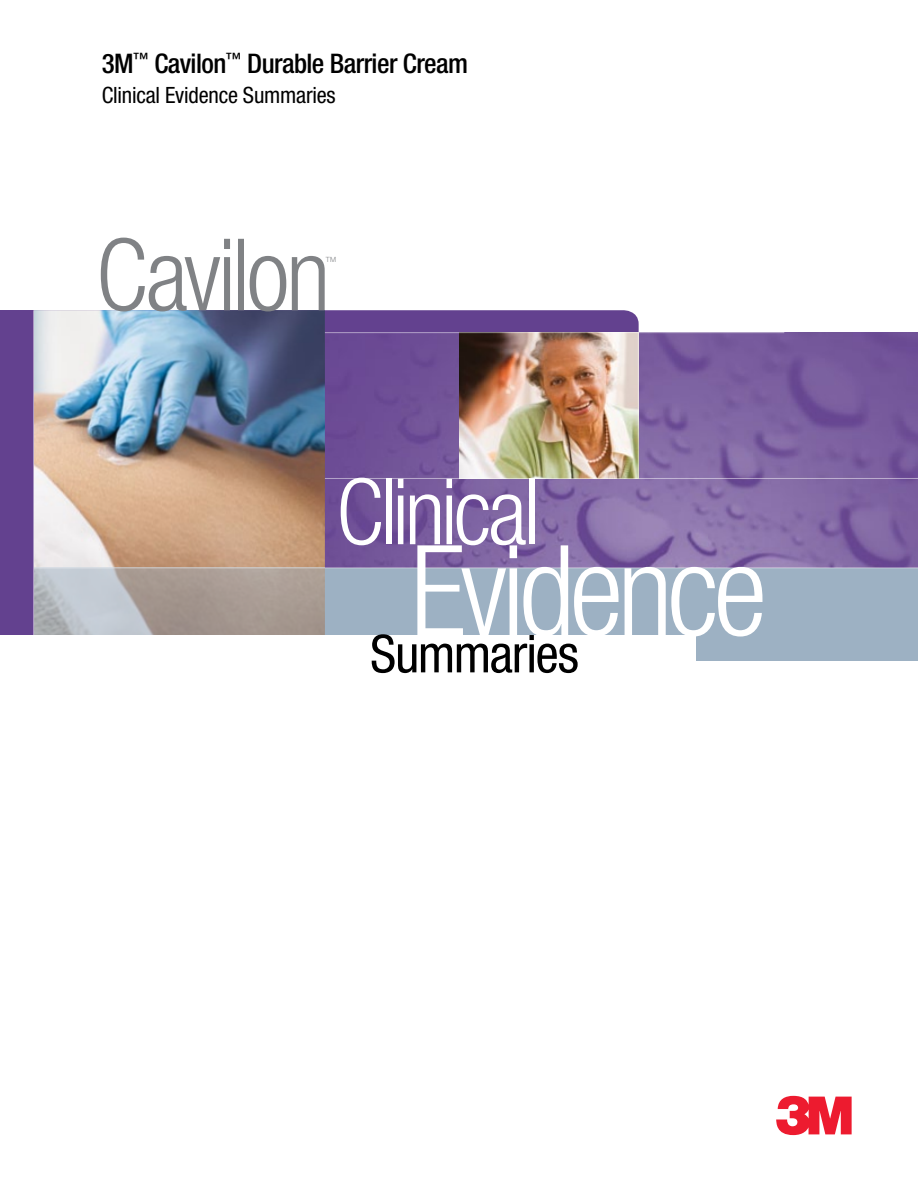
<style>
.page{position:relative;width:918px;height:1188px;background:#fff}
.page>*{position:absolute;margin:0;border:0;box-sizing:border-box;transform-origin:0 0}
.t1{font:300 condensed 125.55px "Helvetica Neue LT Std";letter-spacing:-.045em;color:#fff}
.t2{font:300 condensed 91.65px "Helvetica Neue LT Std";letter-spacing:-.045em;color:#fff}
.t3{font:condensed 52.35px "Helvetica Neue LT Std";letter-spacing:-.025em;color:#000}
.t4{font:500 condensed 27px "Helvetica Neue LT Std";letter-spacing:-.02em;color:#000}
.t5{font:condensed 22.5px "Helvetica Neue LT Std";letter-spacing:-.01em;color:#000}
.t6{font:300 7.2px "Helvetica Neue LT Std";color:#808285}
</style>
<div class="page">
<svg style="left:776px;top:1096px;width:76px;height:39px"></svg>
<img style="left:325px;top:333px;width:593px;height:235px">
<img style="left:459px;top:333px;width:179px;height:145px">
<div style="left:15px;top:568px;width:903px;height:92px;background:#9db1c3"></div>
<img style="left:34px;top:333px;width:291px;height:235px">
<svg style="left:34px;top:569px;width:291px;height:66px;background:#aea7a4"></svg>
<hr style="left:34px;top:568px;width:884px;height:1px;background:#fff">
<hr style="left:325px;top:478px;width:593px;height:1px;background:#fff">
<hr style="left:638px;top:333px;width:1px;height:145px;background:#fff">
<div style="left:0;top:310px;width:34px;height:325px;background:#63418f"></div>
<svg style="left:34px;top:238px;width:605px;height:95px"></svg>
<div style="left:0;top:635px;width:696px;height:45px;background:#fff"></div>
<hr style="left:33px;top:310px;width:1px;height:325px;background:#fff">
<hr style="left:325px;top:332px;width:459px;height:1px;background:#fff">
<p class="t4" style="left:102px;top:48px;width:368px">3M<sup>™</sup> Cavilon<sup>™</sup> Durable Barrier Cream</p>
<h1 class="t5" style="left:102px;top:82px;width:236px">Clinical Evidence Summaries</h1>
<p class="t6" style="left:326px;top:255px;width:12px">TM</p>
<h2 class="t2" style="left:336px;top:459px;width:206px">Clinical</h2>
<h1 class="t1" style="left:410px;top:519px;width:358px">Evidence</h1>
<h3 class="t3" style="left:370px;top:624px;width:210px">Summaries</h3>
</div>
